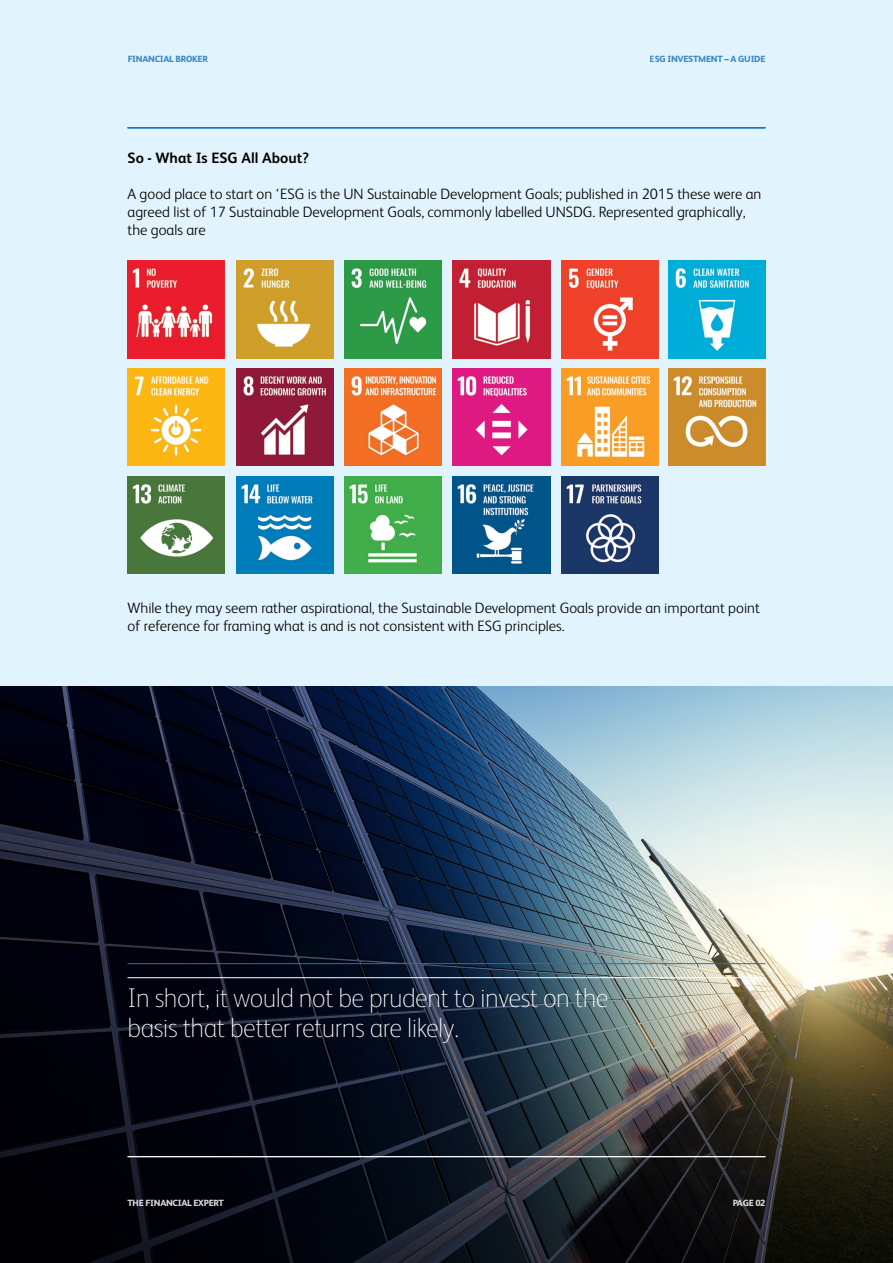
<style>
.page{position:relative;width:893px;height:1263px;background:#e1f4fd}
.page>*{position:absolute;margin:0;border:0;box-sizing:border-box;transform-origin:0 0}
.t1{font:100 27px/30px "FS Albert";letter-spacing:-.02em;color:#fff}
.t2{font:300 15px/18px "FS Albert";color:#000}
.t3{font:700 15px "FS Albert";color:#000}
.t4{font:800 9px "FS Albert";letter-spacing:-.03em;color:#1c75bc}
.t5{font:800 9px "FS Albert";letter-spacing:-.03em;color:#fff}
</style>
<div class="page">
<img style="left:0;top:687px;width:893px;height:53px">
<img style="left:0;top:740px;width:893px;height:523px">
<hr style="left:128px;top:977px;width:637px;height:1px;background:#fff">
<hr style="left:128px;top:1156px;width:637px;height:1px;background:#fff">
<hr style="left:128px;top:127px;width:637px;height:1px;background:#1c75bc">
<hr style="left:128px;top:963px;width:637px;height:1px;background:#1c75bc">
<img style="left:128px;top:261px;width:97px;height:97px">
<img style="left:237px;top:261px;width:97px;height:97px">
<img style="left:344px;top:261px;width:98px;height:97px">
<img style="left:453px;top:261px;width:97px;height:97px">
<img style="left:561px;top:261px;width:97px;height:97px">
<img style="left:669px;top:261px;width:97px;height:97px">
<img style="left:128px;top:368px;width:97px;height:98px">
<img style="left:237px;top:368px;width:97px;height:98px">
<img style="left:344px;top:368px;width:98px;height:98px">
<img style="left:453px;top:368px;width:97px;height:98px">
<img style="left:561px;top:368px;width:97px;height:98px">
<img style="left:669px;top:368px;width:97px;height:98px">
<img style="left:128px;top:476px;width:97px;height:97px">
<img style="left:237px;top:476px;width:97px;height:97px">
<img style="left:344px;top:476px;width:98px;height:97px">
<img style="left:453px;top:476px;width:97px;height:97px">
<img style="left:561px;top:476px;width:97px;height:97px">
<p class="t4" style="left:128px;top:53px;width:82px">FINANCIAL BROKER</p>
<p class="t4" style="left:650px;top:53px;width:117px">ESG INVESTMENT – A GUIDE</p>
<p class="t3" style="left:128px;top:149px;width:183px">So - What Is ESG All About?</p>
<p class="t2" style="left:128px;top:185px;width:635px">A good place to start on ‘ESG is the UN Sustainable Development Goals; published in 2015 these were an agreed list of 17 Sustainable Development Goals, commonly labelled UNSDG. Represented graphically, the goals are</p>
<p class="t2" style="left:128px;top:599px;width:634px">While they may seem rather aspirational, the Sustainable Development Goals provide an important point of reference for framing what is and is not consistent with ESG principles.</p>
<p class="t1" style="left:128px;top:983px;width:482px">In short, it would not be prudent to invest on the basis that better returns are likely.</p>
<p class="t5" style="left:128px;top:1197px;width:98px">THE FINANCIAL EXPERT</p>
<p class="t5" style="left:733px;top:1197px;width:34px">PAGE 02</p>
</div>
